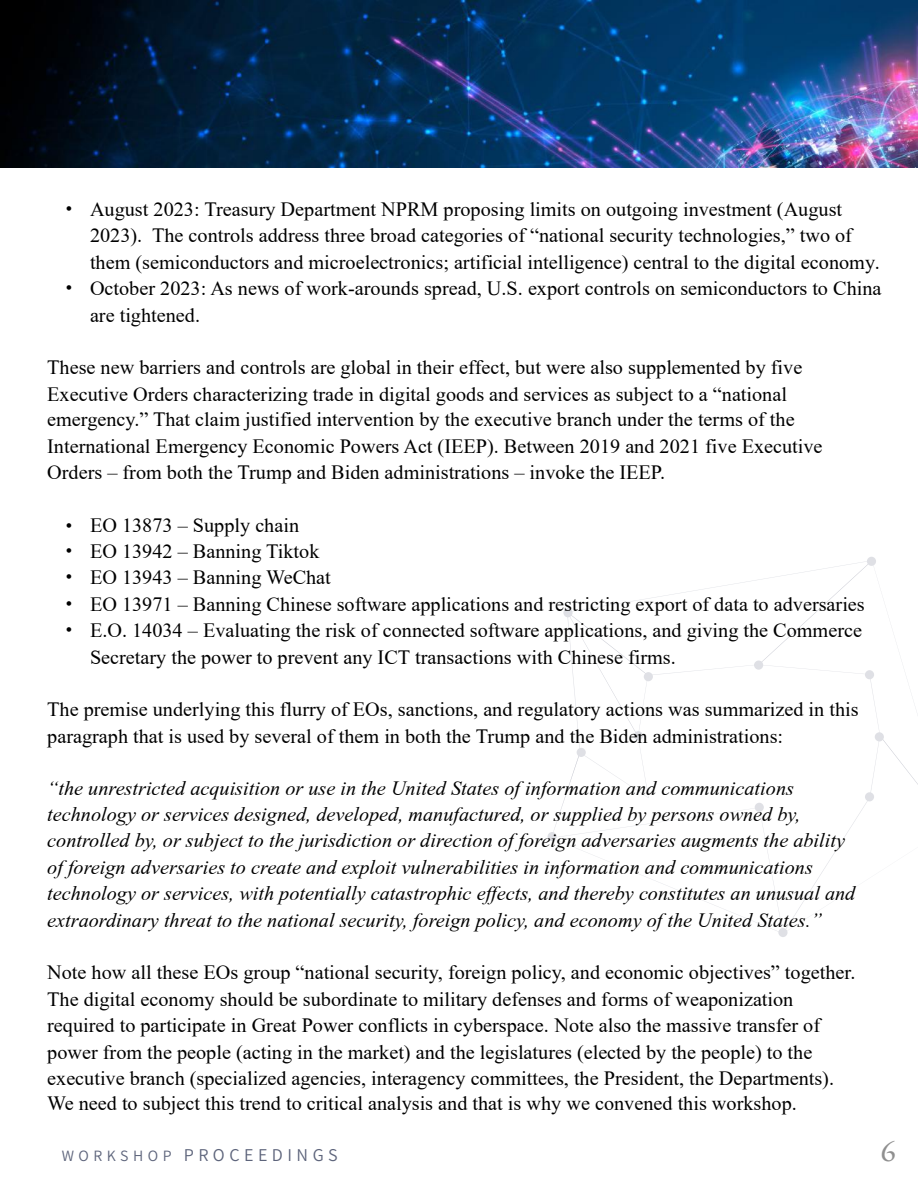
<style>
.page{position:relative;width:918px;height:1188px;background:#fff}
.page>*{position:absolute;margin:0;border:0;box-sizing:border-box;transform-origin:0 0}
.t1{font:31.5px "EB Garamond";color:#8f8f8f}
.t2{font:20.25px/26.4px "Times New Roman";color:#000}
.t3{font:italic 20.25px/26.4px "Times New Roman";color:#000}
.t4{font:18.3px "Arial";color:#000}
.t5{font:200 18px "Assistant";letter-spacing:.25em;color:#5d647b}
.s1{font-family:"Arial";font-size:18.3px}
.s2{font-size:15.75px}
</style>
<div class="page">
<svg style="left:551px;top:560px;width:367px;height:374px"></svg>
<img style="left:0;top:0;width:918px;height:168px">
<p class="t4" style="left:66px;top:199px;width:8px">•</p>
<p class="t4" style="left:66px;top:278px;width:8px">•</p>
<p class="t2" style="left:90px;top:196px;width:791px">August 2023: Treasury Department NPRM proposing limits on outgoing investment (August<br>2023). The controls address three broad categories of “national security technologies,” two of them (semiconductors and microelectronics; artificial intelligence) central to the digital economy.</p>
<p class="t2" style="left:90px;top:274px;width:793px;line-height:27px">October 2023: As news of work-arounds spread, U.S. export controls on semiconductors to China are tightened.</p>
<p class="t2" style="left:47px;top:353px;width:777px">These new barriers and controls are global in their effect, but were also supplemented by five Executive Orders characterizing trade in digital goods and services as subject to a “national emergency.” That claim justified intervention by the executive branch under the terms of the International Emergency Economic Powers Act (IEEP). Between 2019 and 2021 five Executive Orders – from both the Trump and Biden administrations – invoke the IEEP.</p>
<p class="t2" style="left:66px;top:512px;width:235px"><span class="s1">•</span> EO 13873 – Supply chain</p>
<p class="t2" style="left:66px;top:538px;width:255px"><span class="s1">•</span> EO 13942 – Banning Tiktok</p>
<p class="t2" style="left:66px;top:564px;width:267px"><span class="s1">•</span> EO 13943 – Banning WeChat</p>
<p class="t2" style="left:90px;top:591px;width:776px;text-indent:-24px"><span class="s1">•</span> EO 13971 – Banning Chinese software applications and restricting export of data to adversaries<br>E.O. 14034 – Evaluating the risk of connected software applications, and giving the Commerce<br>Secretary the power to prevent any ICT transactions with Chinese firms.</p>
<p class="t4" style="left:66px;top:620px;width:8px">•</p>
<p class="t2" style="left:47px;top:695px;width:813px;line-height:27px">The premise underlying this flurry of EOs, sanctions, and regulatory actions was summarized in this paragraph that is used by several of them in both the Trump and the Biden administrations:</p>
<p class="t3" style="left:47px;top:775px;width:810px">“the unrestricted acquisition or use in the United States of information and communications technology or services designed, developed, manufactured, or supplied by persons owned by, controlled by, or subject to the jurisdiction or direction of foreign adversaries augments the ability of foreign adversaries to create and exploit vulnerabilities in information and communications technology or services, with potentially catastrophic effects, and thereby constitutes an unusual and extraordinary threat to the national security, foreign policy, and economy of the United States.”</p>
<p class="t2" style="left:47px;top:959px;width:810px">Note how all these EOs group “national security, foreign policy, and economic objectives” together.<br>The digital economy should be subordinate to military defenses and forms of weaponization required to participate in Great Power conflicts in cyberspace. Note also the massive transfer of power from the people (acting in the market) and the legislatures (elected by the people) to the executive branch (specialized agencies, interagency committees, the President, the Departments).<br>We need to subject this trend to critical analysis and that is why we convened this workshop.</p>
<p class="t5" style="left:62px;top:1143px;width:277px"><span class="s2">WORKSHOP</span> PROCEEDINGS</p>
<h1 class="t1" style="left:880px;top:1129px;width:17px">6</h1>
</div>
